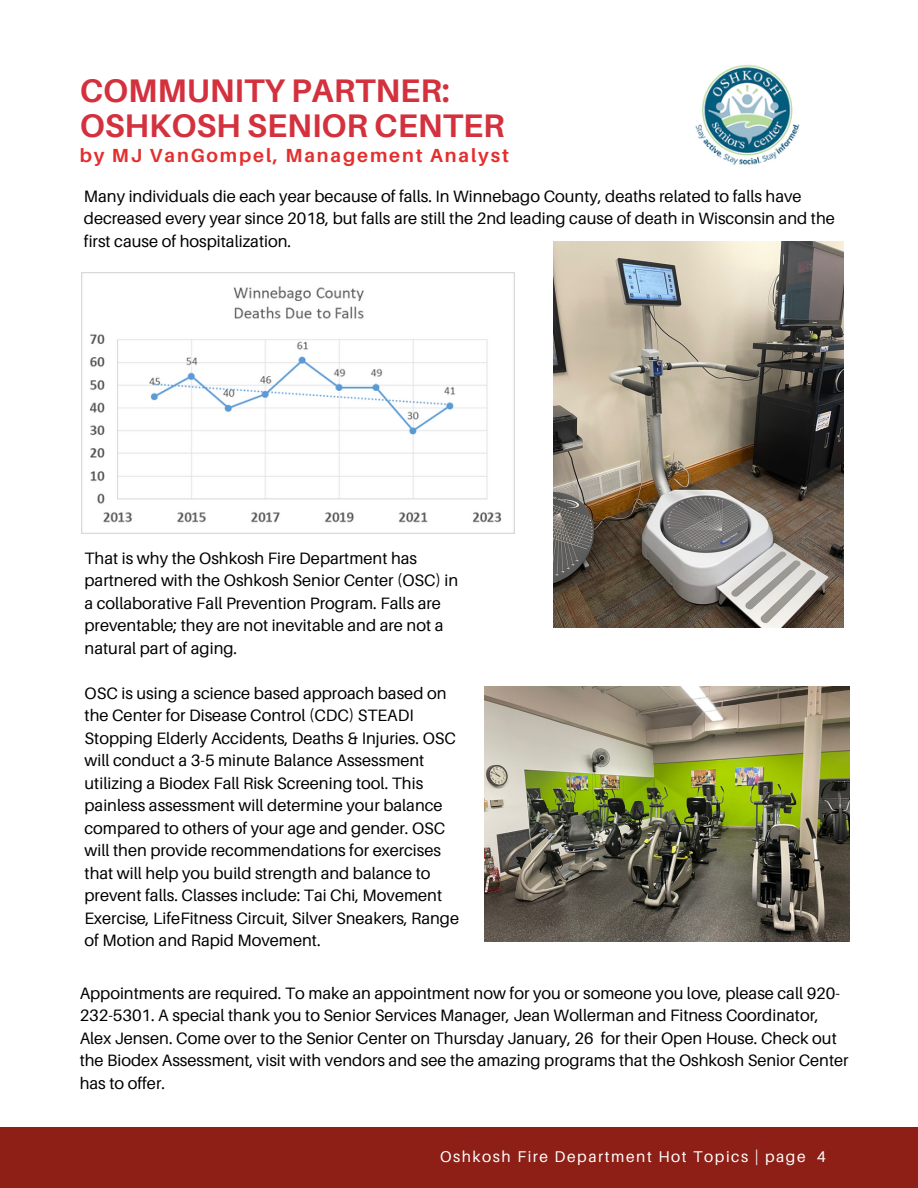
<style>
.page{position:relative;width:918px;height:1188px;background:#fff}
.page>*{position:absolute;margin:0;border:0;box-sizing:border-box;transform-origin:0 0}
.t1{font:700 32.7px/34.8px "Aileron";color:#d3313d}
.t2{font:700 18.9px "Aileron";letter-spacing:.1em;color:#e42f2f}
.t3{font:16.5px/22.5px "Aileron";color:#000}
.t4{font:15.6px "Aileron";letter-spacing:.1em;color:#fff}
</style>
<div class="page">
<div style="left:0;top:1127px;width:918px;height:61px;background:#8d1f16"></div>
<img style="left:695px;top:64px;width:105px;height:101px">
<img style="left:553px;top:241px;width:290px;height:386px">
<img style="left:484px;top:687px;width:366px;height:254px">
<img style="left:81px;top:272px;width:433px;height:261px">
<h1 class="t1" style="left:80px;top:73px;width:426px">COMMUNITY PARTNER:<br>OSHKOSH SENIOR CENTER</h1>
<p class="t2" style="left:80px;top:143px;width:431px">by MJ VanGompel, Management Analyst</p>
<p class="t3" style="left:84px;top:184px;width:752px">Many individuals die each year because of falls. In Winnebago County, deaths related to falls have decreased every year since 2018, but falls are still the 2nd leading cause of death in Wisconsin and the first cause of hospitalization.</p>
<p class="t3" style="left:85px;top:546px;width:375px">That is why the Oshkosh Fire Department has partnered with the Oshkosh Senior Center (OSC) in a collaborative Fall Prevention Program. Falls are preventable; they are not inevitable and are not a natural part of aging.</p>
<p class="t3" style="left:85px;top:681px;width:376px">OSC is using a science based approach based on the Center for Disease Control (CDC) STEADI Stopping Elderly Accidents, Deaths &amp; Injuries. OSC will conduct a 3-5 minute Balance Assessment utilizing a Biodex Fall Risk Screening tool. This painless assessment will determine your balance compared to others of your age and gender. OSC will then provide recommendations for exercises that will help you build strength and balance to prevent falls. Classes include: Tai Chi, Movement Exercise, LifeFitness Circuit, Silver Sneakers, Range of Motion and Rapid Movement.</p>
<p class="t3" style="left:80px;top:981px;width:771px">Appointments are required. To make an appointment now for you or someone you love, please call 920- 232-5301. A special thank you to Senior Services Manager, Jean Wollerman and Fitness Coordinator, Alex Jensen. Come over to the Senior Center on Thursday January, 26 for their Open House. Check out the Biodex Assessment, visit with vendors and see the amazing programs that the Oshkosh Senior Center has to offer.</p>
<p class="t4" style="left:440px;top:1147px;width:387px">Oshkosh Fire Department Hot Topics | page 4</p>
</div>
